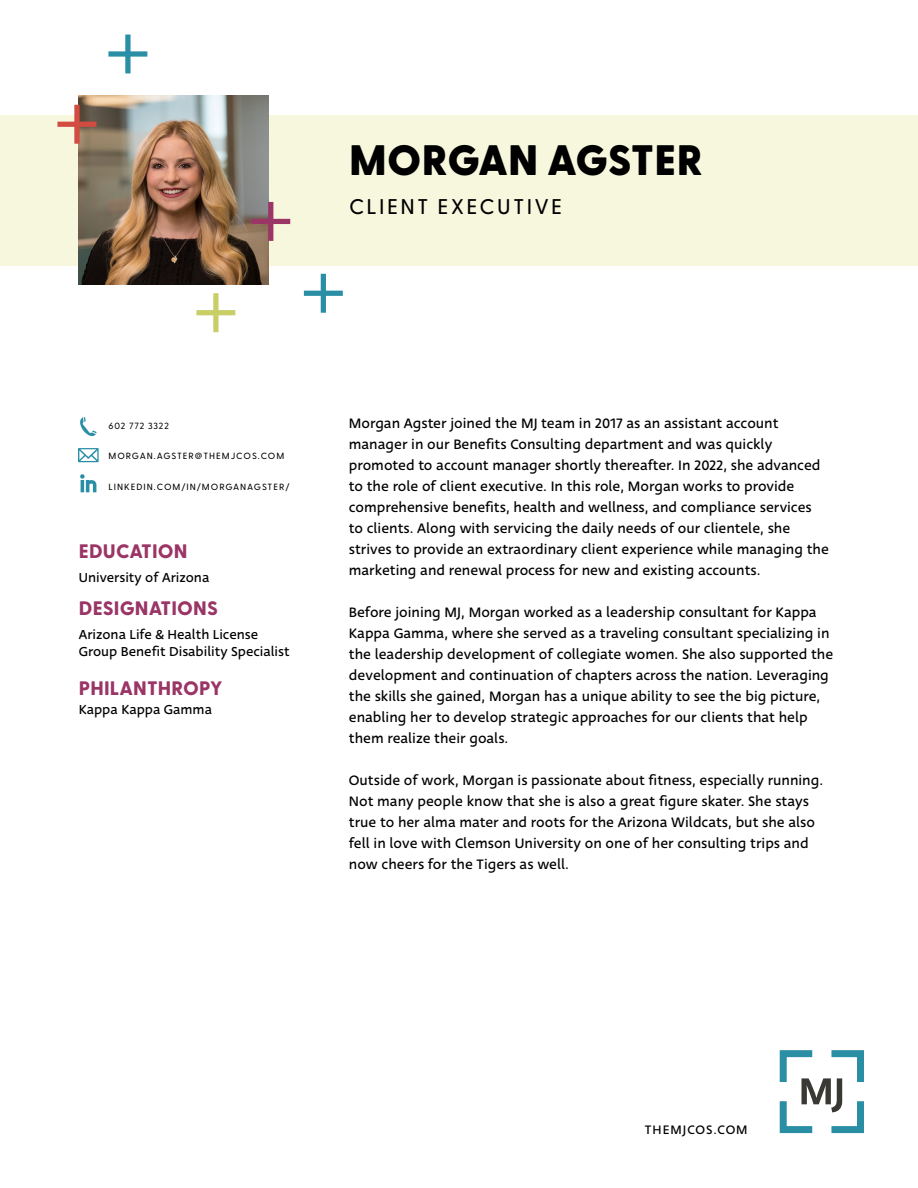
<style>
.page{position:relative;width:918px;height:1188px;background:#fff}
.page>*{position:absolute;margin:0;border:0;box-sizing:border-box;transform-origin:0 0}
.t1{font:800 42.6px "Greycliff CF";letter-spacing:.005em;color:#000}
.t2{font:500 21.3px "Greycliff CF";letter-spacing:.11em;color:#000}
.t3{font:800 19.5px "Greycliff CF";letter-spacing:.01em;color:#9a3566}
.t4{font:15px/21px "Deva Ideal";color:#000}
.t5{font:14.25px/17.1px "Deva Ideal";color:#000}
.t6{font:13.5px "Deva Ideal";letter-spacing:.075em;color:#000}
.t7{font:500 9px "Greycliff CF";letter-spacing:.105em;color:#000}
</style>
<div class="page">
<div style="left:0;top:115px;width:918px;height:151px;background:#f7f7de"></div>
<img style="left:79px;top:96px;width:189px;height:189px">
<svg style="left:780px;top:1050px;width:84px;height:83px"></svg>
<svg style="left:304px;top:274px;width:39px;height:39px"></svg>
<svg style="left:108px;top:35px;width:39px;height:38px"></svg>
<svg style="left:57px;top:105px;width:39px;height:39px"></svg>
<svg style="left:196px;top:293px;width:39px;height:39px"></svg>
<svg style="left:80px;top:417px;width:17px;height:19px"></svg>
<svg style="left:78px;top:448px;width:21px;height:14px"></svg>
<svg style="left:80px;top:474px;width:16px;height:18px"></svg>
<svg style="left:251px;top:202px;width:39px;height:39px"></svg>
<h1 class="t1" style="left:349px;top:127px;width:355px">MORGAN AGSTER</h1>
<h2 class="t2" style="left:349px;top:191px;width:215px">CLIENT EXECUTIVE</h2>
<p class="t7" style="left:108px;top:419px;width:62px">602 772 3322</p>
<p class="t7" style="left:108px;top:449px;width:177px">MORGAN.AGSTER@THEMJCOS.COM</p>
<p class="t7" style="left:108px;top:481px;width:183px">LINKEDIN.COM/IN/MORGANAGSTER/</p>
<h3 class="t3" style="left:79px;top:536px;width:110px">EDUCATION</h3>
<p class="t5" style="left:79px;top:569px;width:132px">University of Arizona</p>
<h3 class="t3" style="left:79px;top:593px;width:141px">DESIGNATIONS</h3>
<p class="t5" style="left:79px;top:626px;width:212px">Arizona Life &amp; Health License<br>Group Benefit Disability Specialist</p>
<h3 class="t3" style="left:79px;top:673px;width:145px">PHILANTHROPY</h3>
<p class="t5" style="left:79px;top:701px;width:135px">Kappa Kappa Gamma</p>
<p class="t4" style="left:349px;top:413px;width:482px">Morgan Agster joined the MJ team in 2017 as an assistant account manager in our Benefits Consulting department and was quickly promoted to account manager shortly thereafter. In 2022, she advanced to the role of client executive. In this role, Morgan works to provide comprehensive benefits, health and wellness, and compliance services to clients. Along with servicing the daily needs of our clientele, she strives to provide an extraordinary client experience while managing the marketing and renewal process for new and existing accounts.</p>
<p class="t4" style="left:349px;top:602px;width:486px">Before joining MJ, Morgan worked as a leadership consultant for Kappa Kappa Gamma, where she served as a traveling consultant specializing in the leadership development of collegiate women. She also supported the development and continuation of chapters across the nation. Leveraging the skills she gained, Morgan has a unique ability to see the big picture, enabling her to develop strategic approaches for our clients that help them realize their goals.</p>
<p class="t4" style="left:349px;top:770px;width:476px">Outside of work, Morgan is passionate about fitness, especially running.<br>Not many people know that she is also a great figure skater. She stays true to her alma mater and roots for the Arizona Wildcats, but she also fell in love with Clemson University on one of her consulting trips and now cheers for the Tigers as well.</p>
<p class="t6" style="left:645px;top:1121px;width:104px">THEMJCOS.COM</p>
</div>
